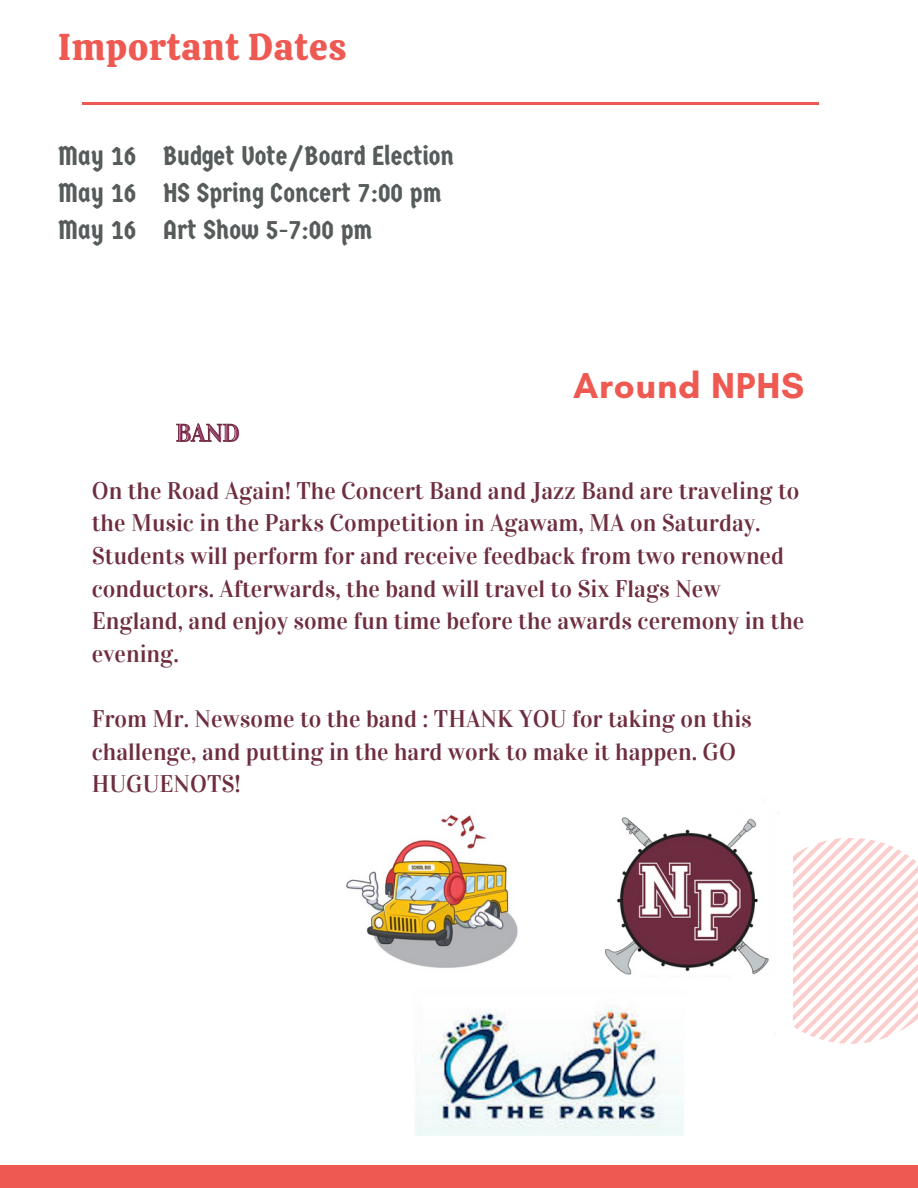
<style>
.page{position:relative;width:918px;height:1188px;background:#fff}
.page>*{position:absolute;margin:0;border:0;box-sizing:border-box;transform-origin:0 0}
.t1{font:37.2px "Calistoga";letter-spacing:.02em;color:#ee5952}
.t2{font:700 36.6px "Glacial Indifference";letter-spacing:.02em;color:#ee5952}
.t3{font:27px "Germania One";color:#565b5b}
.t4{font:24.3px "Vidaloka";color:#9f3f73}
.t5{font:24px/32.7px "Vidaloka";color:#6e2e3f}
</style>
<div class="page">
<div style="left:0;top:1165px;width:918px;height:23px;background:#ee5952"></div>
<hr style="left:82px;top:103px;width:737px;height:2px;background:#ee5952">
<svg style="left:793px;top:838px;width:125px;height:206px"></svg>
<img style="left:346px;top:812px;width:433px;height:324px">
<svg style="left:176px;top:423px;width:63px;height:19px"></svg>
<p class="t1" style="left:58px;top:23px;width:290px">Important Dates</p>
<p class="t3" style="left:58px;top:140px;width:397px">May 16 Budget Vote/Board Election</p>
<p class="t3" style="left:58px;top:177px;width:385px">May 16 HS Spring Concert 7:00 pm</p>
<p class="t3" style="left:58px;top:214px;width:316px">May 16 Art Show 5-7:00 pm</p>
<p class="t4" style="left:177px;top:419px;width:65px">BAND</p>
<p class="t2" style="left:573px;top:364px;width:232px">Around NPHS</p>
<p class="t5" style="left:92px;top:474px;width:714px">On the Road Again! The Concert Band and Jazz Band are traveling to the Music in the Parks Competition in Agawam, MA on Saturday.<br>Students will perform for and receive feedback from two renowned conductors. Afterwards, the band will travel to Six Flags New England, and enjoy some fun time before the awards ceremony in the evening.</p>
<p class="t5" style="left:92px;top:703px;width:662px">From Mr. Newsome to the band : THANK YOU for taking on this challenge, and putting in the hard work to make it happen. GO<br>HUGUENOTS!</p>
</div>
